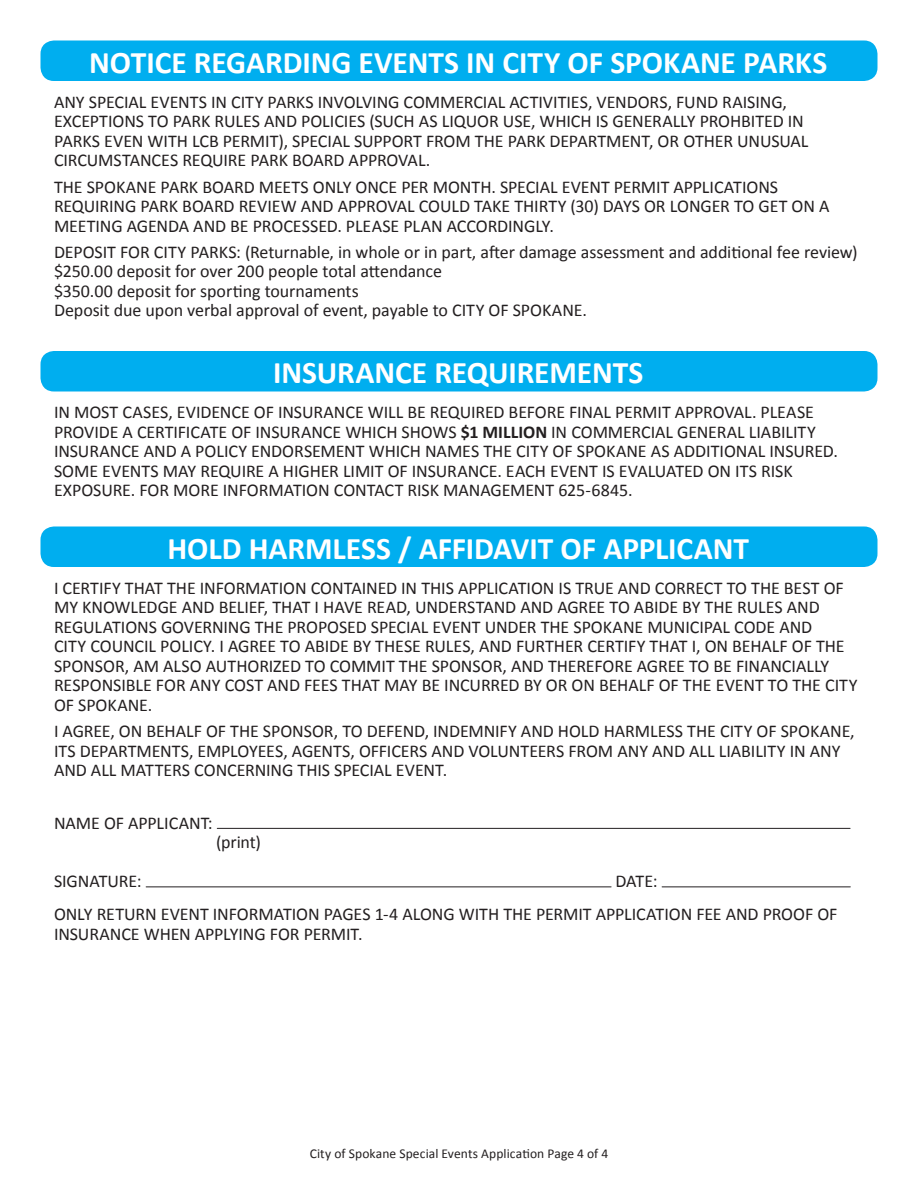
<style>
.page{position:relative;width:918px;height:1188px;background:#fff}
.page>*{position:absolute;margin:0;border:0;box-sizing:border-box;transform-origin:0 0}
.t1{font:700 31.5px "Calibri";letter-spacing:-.005em;color:#fff}
.t2{font:18px/19.5px "Calibri";letter-spacing:-.005em;color:#231f20}
.t3{font:13.5px "Calibri";letter-spacing:.01em;color:#231f20}
.s1{font-weight:700}
</style>
<div class="page">
<div style="left:40px;top:40px;width:838px;height:41px;background:#00aeef;border-radius:14px"></div>
<div style="left:40px;top:351px;width:838px;height:41px;background:#00aeef;border-radius:14px"></div>
<div style="left:40px;top:526px;width:838px;height:41px;background:#00aeef;border-radius:14px"></div>
<hr style="left:217px;top:828px;width:633px;height:1px;background:#231f20">
<hr style="left:146px;top:886px;width:465px;height:1px;background:#231f20">
<hr style="left:662px;top:886px;width:188px;height:1px;background:#231f20">
<h1 class="t1" style="left:89px;top:42px;width:740px">NOTICE REGARDING EVENTS IN CITY OF SPOKANE PARKS</h1>
<p class="t2" style="left:54px;top:92px;width:756px">ANY SPECIAL EVENTS IN CITY PARKS INVOLVING COMMERCIAL ACTIVITIES, VENDORS, FUND RAISING, EXCEPTIONS TO PARK RULES AND POLICIES (SUCH AS LIQUOR USE, WHICH IS GENERALLY PROHBITED IN PARKS EVEN WITH LCB PERMIT), SPECIAL SUPPORT FROM THE PARK DEPARTMENT, OR OTHER UNUSUAL CIRCUMSTANCES REQUIRE PARK BOARD APPROVAL.</p>
<p class="t2" style="left:54px;top:177px;width:777px">THE SPOKANE PARK BOARD MEETS ONLY ONCE PER MONTH. SPECIAL EVENT PERMIT APPLICATIONS<br>REQUIRING PARK BOARD REVIEW AND APPROVAL COULD TAKE THIRTY (30) DAYS OR LONGER TO GET ON A<br>MEETING AGENDA AND BE PROCESSED. PLEASE PLAN ACCORDINGLY.</p>
<p class="t2" style="left:54px;top:242px;width:805px">DEPOSIT FOR CITY PARKS: (Returnable, in whole or in part, after damage assessment and additional fee review) $250.00 deposit for over 200 people total attendance<br>$350.00 deposit for sporting tournaments<br>Deposit due upon verbal approval of event, payable to CITY OF SPOKANE.</p>
<h1 class="t1" style="left:273px;top:352px;width:372px">INSURANCE REQUIREMENTS</h1>
<p class="t2" style="left:54px;top:403px;width:785px">IN MOST CASES, EVIDENCE OF INSURANCE WILL BE REQUIRED BEFORE FINAL PERMIT APPROVAL. PLEASE PROVIDE A CERTIFICATE OF INSURANCE WHICH SHOWS <span class="s1">$1 MILLION</span> IN COMMERCIAL GENERAL LIABILITY INSURANCE AND A POLICY ENDORSEMENT WHICH NAMES THE CITY OF SPOKANE AS ADDITIONAL INSURED.<br>SOME EVENTS MAY REQUIRE A HIGHER LIMIT OF INSURANCE. EACH EVENT IS EVALUATED ON ITS RISK EXPOSURE. FOR MORE INFORMATION CONTACT RISK MANAGEMENT 625-6845.</p>
<h1 class="t1" style="left:167px;top:528px;width:583px">HOLD HARMLESS / AFFIDAVIT OF APPLICANT</h1>
<p class="t2" style="left:54px;top:578px;width:805px">I CERTIFY THAT THE INFORMATION CONTAINED IN THIS APPLICATION IS TRUE AND CORRECT TO THE BEST OF MY KNOWLEDGE AND BELIEF, THAT I HAVE READ, UNDERSTAND AND AGREE TO ABIDE BY THE RULES AND REGULATIONS GOVERNING THE PROPOSED SPECIAL EVENT UNDER THE SPOKANE MUNICIPAL CODE AND<br>CITY COUNCIL POLICY. I AGREE TO ABIDE BY THESE RULES, AND FURTHER CERTIFY THAT I, ON BEHALF OF THE SPONSOR, AM ALSO AUTHORIZED TO COMMIT THE SPONSOR, AND THEREFORE AGREE TO BE FINANCIALLY RESPONSIBLE FOR ANY COST AND FEES THAT MAY BE INCURRED BY OR ON BEHALF OF THE EVENT TO THE CITY OF SPOKANE.</p>
<p class="t2" style="left:54px;top:721px;width:802px">I AGREE, ON BEHALF OF THE SPONSOR, TO DEFEND, INDEMNIFY AND HOLD HARMLESS THE CITY OF SPOKANE,<br>ITS DEPARTMENTS, EMPLOYEES, AGENTS, OFFICERS AND VOLUNTEERS FROM ANY AND ALL LIABILITY IN ANY<br>AND ALL MATTERS CONCERNING THIS SPECIAL EVENT.</p>
<p class="t2" style="left:54px;top:813px;width:160px">NAME OF APPLICANT:</p>
<p class="t2" style="left:216px;top:833px;width:46px">(print)</p>
<p class="t2" style="left:54px;top:872px;width:89px">SIGNATURE:</p>
<p class="t2" style="left:54px;top:865px;width:785px;line-height:33px;text-indent:562px">DATE:<br>ONLY RETURN EVENT INFORMATION PAGES 1-4 ALONG WITH THE PERMIT APPLICATION FEE AND PROOF OF</p>
<p class="t2" style="left:54px;top:924px;width:310px">INSURANCE WHEN APPLYING FOR PERMIT.</p>
<p class="t3" style="left:310px;top:1145px;width:300px">City of Spokane Special Events Application Page 4 of 4</p>
</div>
